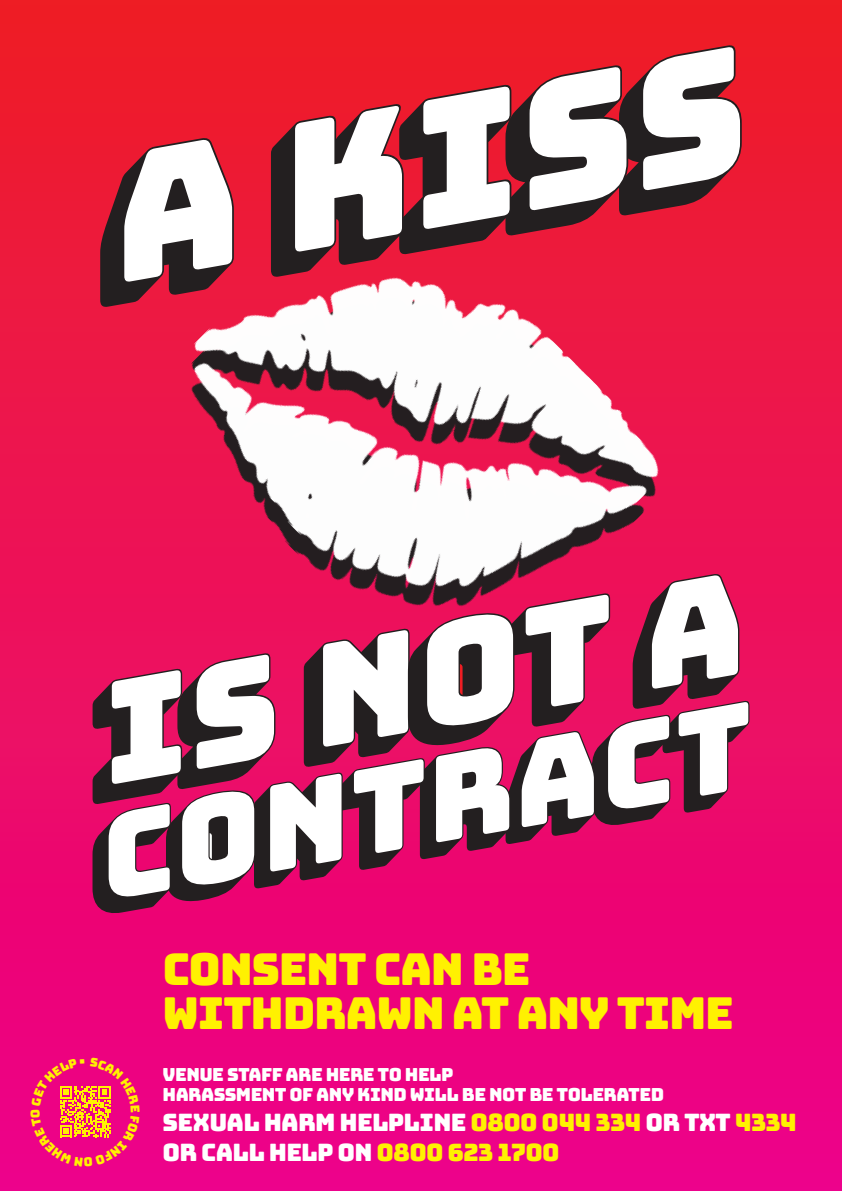
<style>
.page{position:relative;width:842px;height:1191px;background:#fff}
.page>*{position:absolute;margin:0;border:0;box-sizing:border-box;transform-origin:0 0}
.t1{font:44px/44px "Bungee";letter-spacing:-.03em;color:#fff101}
.t2{font:24px/30px "Bungee";letter-spacing:-.03em;color:#fff}
.t3{font:18px "Bungee";letter-spacing:-.03em;color:#fff}
.s1{color:#fff101}
</style>
<div class="page">
<div style="left:0;top:0;width:842px;height:1191px;background:linear-gradient(to bottom,#ed2026,#ec008c)"></div>
<svg style="left:271px;top:43px;width:471px;height:235px"></svg>
<svg style="left:100px;top:133px;width:134px;height:175px"></svg>
<svg style="left:93px;top:569px;width:656px;height:348px"></svg>
<img style="left:152px;top:163px;width:523px;height:524px">
<svg style="left:31px;top:1057px;width:109px;height:109px"></svg>
<p class="t1" style="left:163px;top:947px;width:573px">CONSENT CAN BE<br>WITHDRAWN AT ANY TIME</p>
<p class="t3" style="left:163px;top:1064px;width:292px">VENUE STAFF ARE HERE TO HELP</p>
<p class="t3" style="left:163px;top:1084px;width:503px">HARASSMENT OF ANY KIND WILL BE NOT BE TOLERATED</p>
<p class="t2" style="left:163px;top:1108px;width:636px">SEXUAL HARM HELPLINE <span class="s1">0800 044 334</span> OR TXT <span class="s1">4334<br></span>OR CALL HELP ON <span class="s1">0800 623 1700</span></p>
</div>
